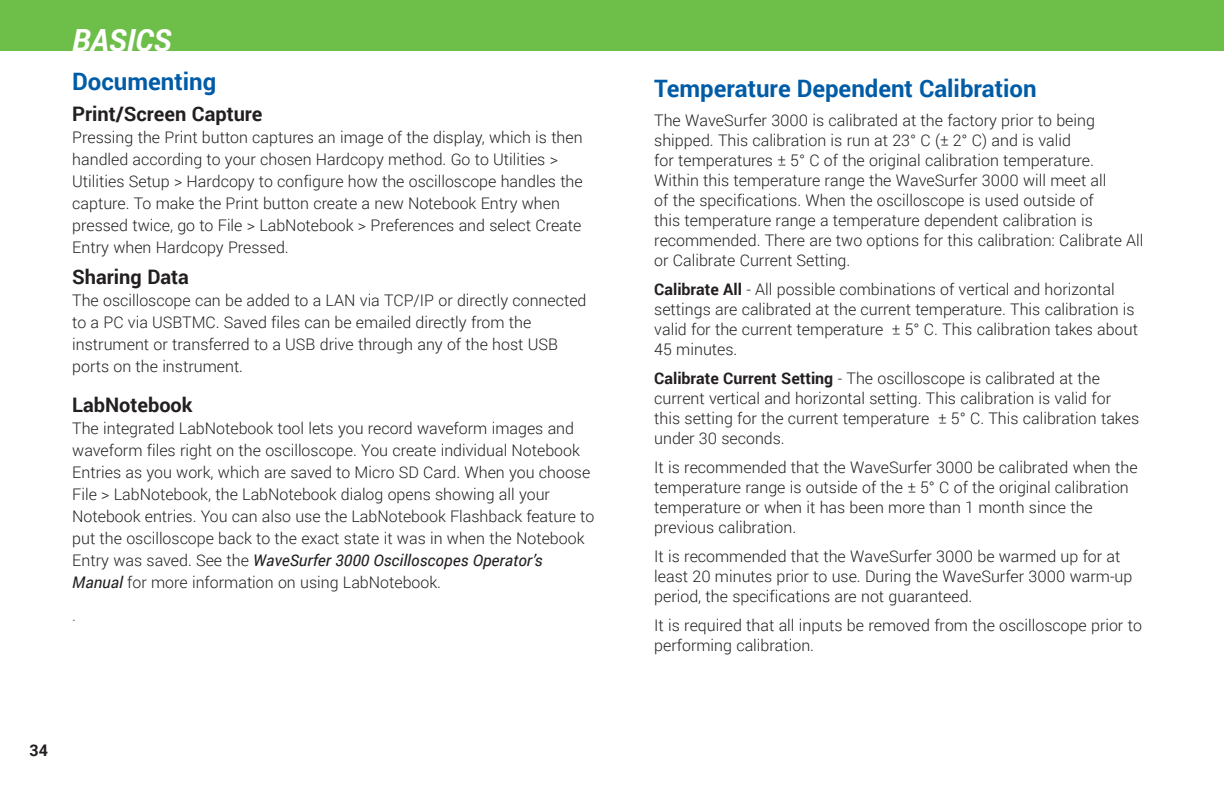
<style>
.page{position:relative;width:1224px;height:792px;background:#fff}
.page>*{position:absolute;margin:0;border:0;box-sizing:border-box;transform-origin:0 0}
.t1{font:italic 700 30.6px "Roboto";color:#fff}
.t2{font:700 24px "Roboto";color:#015ca7}
.t3{font:700 20px "Roboto";color:#231f20}
.t4{font:300 16px/20px "Roboto";color:#231f20}
.t5{font:700 16px "Roboto";color:#231f20}
.t6{font:300 16px "Roboto";color:#015ca7}
.s1{font-weight:400;font-style:italic}
.s2{font-weight:700}
</style>
<div class="page">
<div style="left:0;top:0;width:1224px;height:51px;background:#6ebe4a"></div>
<h1 class="t1" style="left:72px;top:19px;width:101px">BASICS</h1>
<h2 class="t2" style="left:72px;top:65px;width:146px">Documenting</h2>
<p class="t3" style="left:72px;top:100px;width:192px">Print/Screen Capture</p>
<p class="t4" style="left:72px;top:126px;width:512px;line-height:22px">Pressing the Print button captures an image of the display, which is then handled according to your chosen Hardcopy method. Go to Utilities &gt; Utilities Setup &gt; Hardcopy to configure how the oscilloscope handles the capture. To make the Print button create a new Notebook Entry when pressed twice, go to File &gt; LabNotebook &gt; Preferences and select Create Entry when Hardcopy Pressed.</p>
<p class="t3" style="left:72px;top:263px;width:118px">Sharing Data</p>
<p class="t4" style="left:72px;top:289px;width:516px;line-height:22px">The oscilloscope can be added to a LAN via TCP/IP or directly connected to a PC via USBTMC. Saved files can be emailed directly from the instrument or transferred to a USB drive through any of the host USB ports on the instrument.</p>
<p class="t3" style="left:72px;top:391px;width:122px">LabNotebook</p>
<p class="t4" style="left:72px;top:417px;width:524px;line-height:22px">The integrated LabNotebook tool lets you record waveform images and waveform files right on the oscilloscope. You create individual Notebook Entries as you work, which are saved to Micro SD Card. When you choose File &gt; LabNotebook, the LabNotebook dialog opens showing all your Notebook entries. You can also use the LabNotebook Flashback feature to put the oscilloscope back to the exact state it was in when the Notebook Entry was saved. See the <span class="s1">WaveSurfer 3000 Oscilloscopes Operator’s Manual</span> for more information on using LabNotebook.</p>
<p class="t6" style="left:72px;top:604px;width:5px">.</p>
<p class="t5" style="left:30px;top:739px;width:20px">34</p>
<h2 class="t2" style="left:654px;top:72px;width:384px">Temperature Dependent Calibration</h2>
<p class="t4" style="left:654px;top:110px;width:491px">The WaveSurfer 3000 is calibrated at the factory prior to being shipped. This calibration is run at 23° C (± 2° C) and is valid<br>for temperatures ± 5° C of the original calibration temperature.<br>Within this temperature range the WaveSurfer 3000 will meet all<br>of the specifications. When the oscilloscope is used outside of<br>this temperature range a temperature dependent calibration is recommended. There are two options for this calibration: Calibrate All or Calibrate Current Setting.</p>
<p class="t4" style="left:654px;top:279px;width:485px"><span class="s2">Calibrate All</span> - All possible combinations of vertical and horizontal settings are calibrated at the current temperature. This calibration is valid for the current temperature ± 5° C. This calibration takes about 45 minutes.</p>
<p class="t4" style="left:654px;top:368px;width:486px"><span class="s2">Calibrate Current Setting</span> - The oscilloscope is calibrated at the current vertical and horizontal setting. This calibration is valid for this setting for the current temperature ± 5° C. This calibration takes under 30 seconds.</p>
<p class="t4" style="left:654px;top:457px;width:485px">It is recommended that the WaveSurfer 3000 be calibrated when the temperature range is outside of the ± 5° C of the original calibration temperature or when it has been more than 1 month since the previous calibration.</p>
<p class="t4" style="left:654px;top:546px;width:480px">It is recommended that the WaveSurfer 3000 be warmed up for at least 20 minutes prior to use. During the WaveSurfer 3000 warm-up period, the specifications are not guaranteed.</p>
<p class="t4" style="left:654px;top:615px;width:489px">It is required that all inputs be removed from the oscilloscope prior to performing calibration.</p>
</div>
